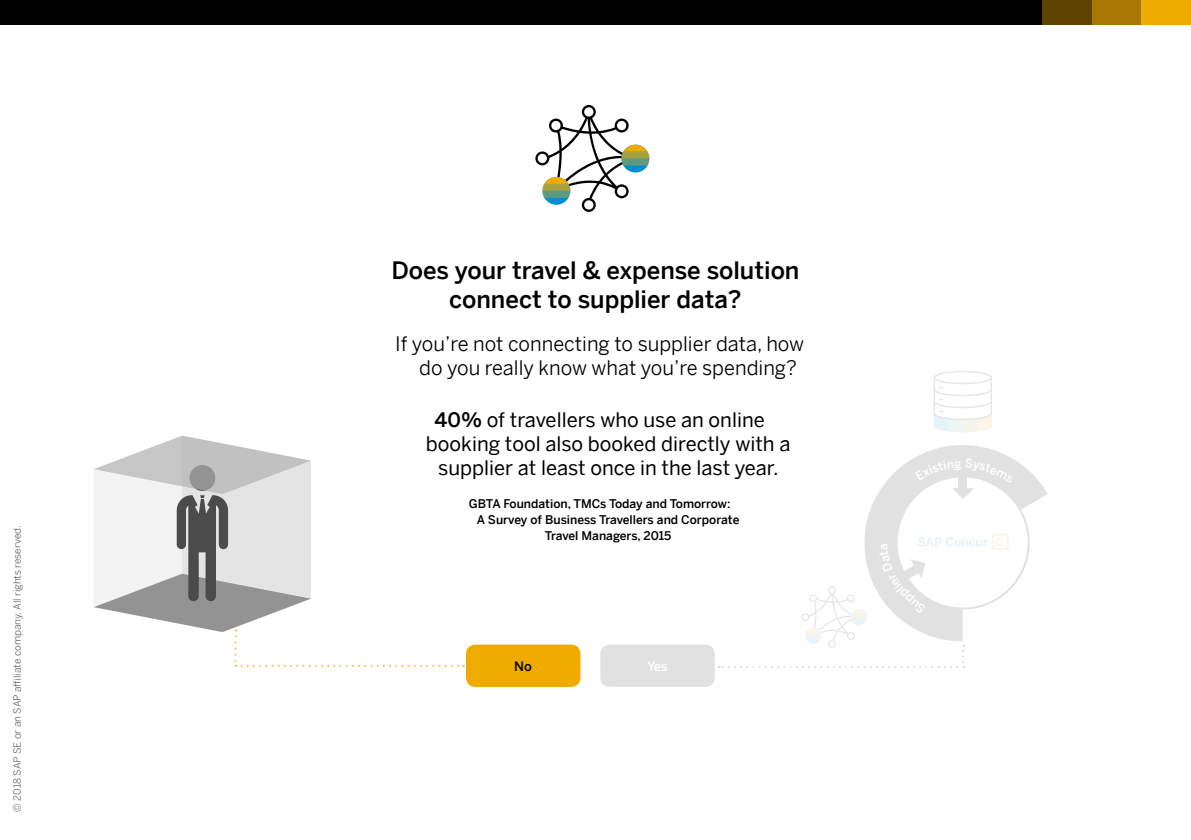
<style>
.page{position:relative;width:1191px;height:840px;background:#fff}
.page>*{position:absolute;margin:0;border:0;box-sizing:border-box;transform-origin:0 0}
.t1{font:500 24px/28px "Benton Sans";color:#000;text-align:center}
.t2{font:20px "Benton Sans";color:#000}
.t3{font:20px/24px "Benton Sans";color:#000}
.t4{font:500 13px "Benton Sans";color:#fff}
.t5{font:500 13px "Benton Sans";color:#000}
.t6{font:500 12px "Benton Sans";color:#000}
.t7{font:10px "Benton Sans";color:#666}
.s1{font-weight:500}
</style>
<div class="page">
<div style="left:466px;top:644px;width:114px;height:42px;background:#f0ab00;border-radius:9px"></div>
<div style="left:600px;top:644px;width:115px;height:42px;background:#e1e1e1;border-radius:9px"></div>
<svg style="left:94px;top:435px;width:370px;height:231px"></svg>
<svg style="left:535px;top:105px;width:114px;height:107px"></svg>
<div style="left:0;top:0;width:1191px;height:25px;background:#000"></div>
<div style="left:1141px;top:0;width:50px;height:25px;background:#f0ab00"></div>
<div style="left:1091px;top:0;width:50px;height:25px;background:#a77700"></div>
<div style="left:1042px;top:0;width:49px;height:25px;background:#5f4300"></div>
<svg style="left:718px;top:371px;width:329px;height:296px"></svg>
<p class="t7" style="left:9px;top:811px;width:288px;rotate:-90deg">© 2018 SAP SE or an SAP affiliate company. All rights reserved.</p>
<p class="t1" style="left:391px;top:254px;width:409px">Does your travel &amp; expense solution connect to supplier data?</p>
<p class="t3" style="left:419px;top:328px;width:386px;text-indent:-24px">If you’re not connecting to supplier data, how do you really know what you’re spending?</p>
<p class="t2" style="left:434px;top:402px;width:332px"><span class="s1">40%</span> of travellers who use an online</p>
<p class="t2" style="left:426px;top:426px;width:366px">booking tool also booked directly with a</p>
<p class="t2" style="left:438px;top:450px;width:342px">supplier at least once in the last year.</p>
<p class="t6" style="left:469px;top:493px;width:263px">GBTA Foundation, TMCs Today and Tomorrow:</p>
<p class="t6" style="left:477px;top:509px;width:264px">A Survey of Business Travellers and Corporate</p>
<p class="t6" style="left:545px;top:525px;width:128px">Travel Managers, 2015</p>
<p class="t5" style="left:514px;top:654px;width:19px">No</p>
<p class="t4" style="left:647px;top:654px;width:22px">Yes</p>
</div>
